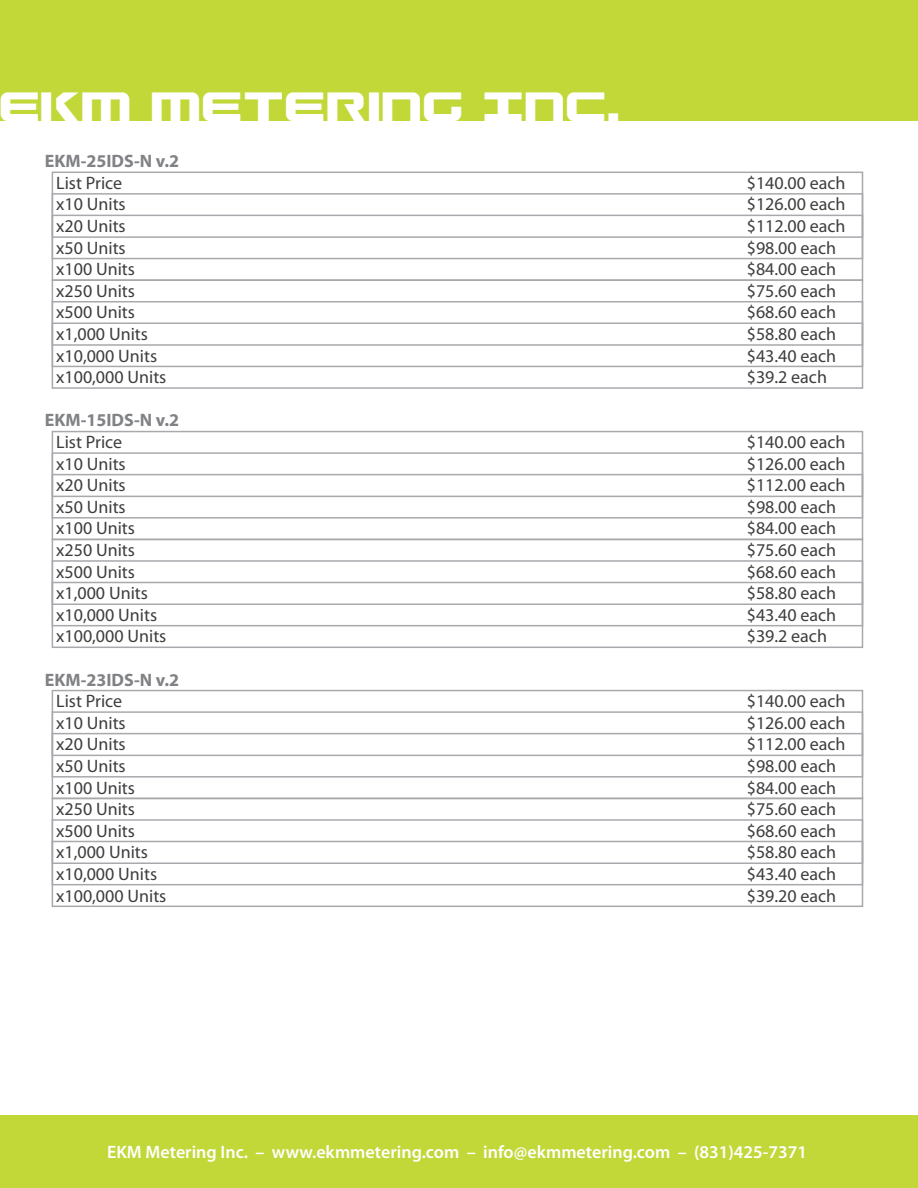
<style>
.page{position:relative;width:918px;height:1188px;background:#fff}
.page>*{position:absolute;margin:0;border:0;box-sizing:border-box;transform-origin:0 0}
.t1{font:44.55px "Gunship";color:#fff;scale:.89 1}
.t2{font:18px/21.6px "Myriad Pro";color:#3e3e3f}
.t3{font:600 18px "Myriad Pro";color:#fff}
.t4{font:700 18px "Myriad Pro";color:#808285}
</style>
<div class="page">
<div style="left:0;top:1115px;width:918px;height:73px;background:#c2d839"></div>
<div style="left:0;top:0;width:918px;height:120px;background:#c2d839"></div>
<div style="left:52px;top:172px;width:811px;height:109px;border:2px solid #a8a9ad"></div>
<div style="left:52px;top:193px;width:811px;height:66px;border:2px solid #a8a9ad"></div>
<div style="left:52px;top:215px;width:811px;height:23px;border:2px solid #a8a9ad"></div>
<div style="left:52px;top:279px;width:811px;height:110px;border:2px solid #a8a9ad"></div>
<div style="left:52px;top:301px;width:811px;height:66px;border:2px solid #a8a9ad"></div>
<div style="left:52px;top:322px;width:811px;height:24px;border:2px solid #a8a9ad"></div>
<div style="left:52px;top:431px;width:811px;height:109px;border:2px solid #a8a9ad"></div>
<div style="left:52px;top:452px;width:811px;height:67px;border:2px solid #a8a9ad"></div>
<div style="left:52px;top:474px;width:811px;height:23px;border:2px solid #a8a9ad"></div>
<div style="left:52px;top:539px;width:811px;height:109px;border:2px solid #a8a9ad"></div>
<div style="left:52px;top:560px;width:811px;height:66px;border:2px solid #a8a9ad"></div>
<div style="left:52px;top:582px;width:811px;height:23px;border:2px solid #a8a9ad"></div>
<div style="left:52px;top:690px;width:811px;height:109px;border:2px solid #a8a9ad"></div>
<div style="left:52px;top:711px;width:811px;height:67px;border:2px solid #a8a9ad"></div>
<div style="left:52px;top:733px;width:811px;height:23px;border:2px solid #a8a9ad"></div>
<div style="left:52px;top:798px;width:811px;height:109px;border:2px solid #a8a9ad"></div>
<div style="left:52px;top:819px;width:811px;height:66px;border:2px solid #a8a9ad"></div>
<div style="left:52px;top:841px;width:811px;height:23px;border:2px solid #a8a9ad"></div>
<h1 class="t1" style="left:-2px;top:80px;width:701px">EKM METERING INC.</h1>
<p class="t4" style="left:45px;top:149px;width:136px">EKM-25IDS-N v.2</p>
<p class="t2" style="left:56px;top:172px;width:112px">List Price<br>x10 Units<br>x20 Units<br>x50 Units<br>x100 Units x250 Units x500 Units x1,000 Units x10,000 Units x100,000 Units</p>
<p class="t4" style="left:45px;top:409px;width:136px">EKM-15IDS-N v.2</p>
<p class="t2" style="left:56px;top:431px;width:112px">List Price<br>x10 Units<br>x20 Units<br>x50 Units<br>x100 Units x250 Units x500 Units x1,000 Units x10,000 Units x100,000 Units</p>
<p class="t4" style="left:45px;top:668px;width:136px">EKM-23IDS-N v.2</p>
<p class="t2" style="left:56px;top:690px;width:112px">List Price<br>x10 Units<br>x20 Units<br>x50 Units<br>x100 Units x250 Units x500 Units x1,000 Units x10,000 Units x100,000 Units</p>
<p class="t2" style="left:747px;top:172px;width:100px">$140.00 each $126.00 each $112.00 each $98.00 each $84.00 each $75.60 each $68.60 each $58.80 each $43.40 each $39.2 each</p>
<p class="t2" style="left:747px;top:431px;width:100px">$140.00 each $126.00 each $112.00 each $98.00 each $84.00 each $75.60 each $68.60 each $58.80 each $43.40 each $39.2 each</p>
<p class="t2" style="left:747px;top:690px;width:100px">$140.00 each $126.00 each $112.00 each $98.00 each $84.00 each $75.60 each $68.60 each $58.80 each $43.40 each $39.20 each</p>
<p class="t3" style="left:107px;top:1141px;width:702px">EKM Metering Inc. – www.ekmmetering.com – info@ekmmetering.com – (831)425-7371</p>
</div>
